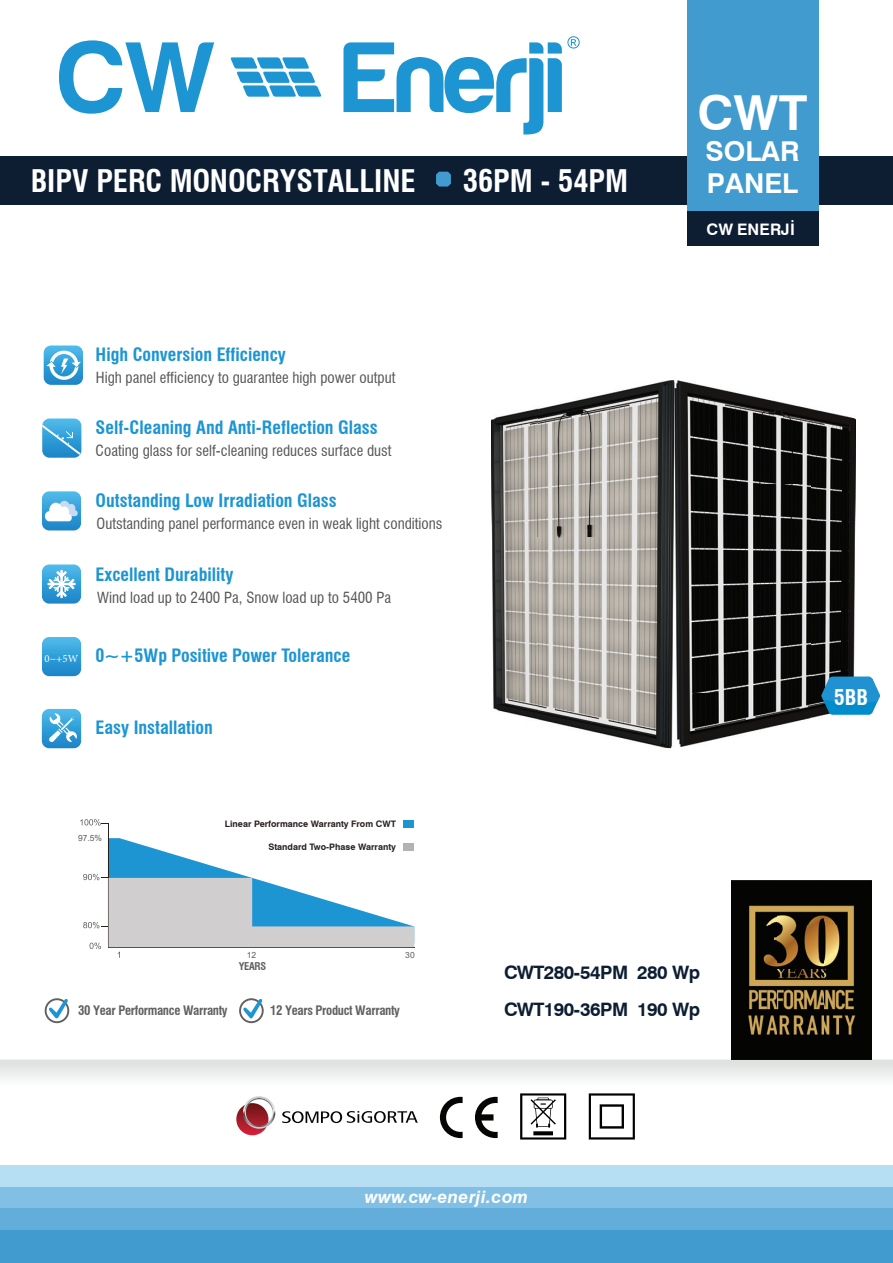
<style>
.page{position:relative;width:893px;height:1263px;background:#fff}
.page>*{position:absolute;margin:0;border:0;box-sizing:border-box;transform-origin:0 0}
.t1{font:700 48.3px "Swiss 721 BT";color:#fff}
.t2{font:700 condensed 30.45px "Swiss 721 BT";color:#fff}
.t3{font:700 27.3px/31.5px "Swiss 721 BT";color:#fff}
.t4{font:700 condensed 21.3px "Swiss 721 BT";color:#fff}
.t5{font:700 18.45px/36.5px "Swiss 721 BT";letter-spacing:-.025em;color:#0d1d32}
.t6{font:700 condensed 18px "Swiss 721 BT";color:#1d95d3}
.t7{font:italic 700 17.25px "Swiss 721 BT";letter-spacing:.01em;color:#fff}
.t8{font:700 15.9px "Swiss 721 BT";letter-spacing:.01em;color:#fff}
.t9{font:condensed 15px "Swiss 721 BT";color:#565555}
.t10{font:700 condensed 12.75px "Swiss 721 BT";letter-spacing:-.025em;color:#626162}
.t11{font:700 condensed 10.5px "Swiss 721 BT";letter-spacing:-.025em;color:#626162}
.t12{font:700 9px "Swiss 721 BT";color:#26201e}
.t13{font:8.55px "Arial";color:#5e5b5d}
.s1{font-family:"Minion Pro";font-weight:400;font-stretch:normal;font-size:10.8px;color:#fff}
</style>
<div class="page">
<div style="left:0;top:156px;width:893px;height:49px;background:#0d1d32"></div>
<div style="left:687px;top:0;width:131px;height:245px;background:#419bcf"></div>
<div style="left:687px;top:211px;width:131px;height:34px;background:#0d1d32"></div>
<svg style="left:59px;top:36px;width:521px;height:98px"></svg>
<div style="left:0;top:1229px;width:893px;height:34px;background:#419bcf"></div>
<div style="left:0;top:1208px;width:893px;height:21px;background:#62adda"></div>
<div style="left:0;top:1186px;width:893px;height:22px;background:#81c0e4"></div>
<div style="left:0;top:1165px;width:893px;height:21px;background:#b6dff4"></div>
<img style="left:0;top:1059px;width:893px;height:20px">
<svg style="left:436px;top:172px;width:15px;height:15px"></svg>
<img style="left:674px;top:380px;width:182px;height:366px">
<img style="left:491px;top:380px;width:183px;height:368px">
<svg style="left:821px;top:677px;width:59px;height:38px;background:#2991c6"></svg>
<hr style="left:108px;top:823px;width:1px;height:125px;background:#26211d">
<svg style="left:80px;top:819px;width:28px;height:6px"></svg>
<div style="left:403px;top:820px;width:11px;height:7px;background:#1d95d3"></div>
<svg style="left:83px;top:838px;width:331px;height:120px"></svg>
<svg style="left:45px;top:998px;width:24px;height:25px"></svg>
<svg style="left:239px;top:998px;width:25px;height:25px"></svg>
<svg style="left:44px;top:345px;width:39px;height:40px"></svg>
<svg style="left:42px;top:418px;width:39px;height:40px;background:#4cabdd"></svg>
<svg style="left:42px;top:564px;width:39px;height:40px"></svg>
<svg style="left:42px;top:637px;width:39px;height:39px;background:#38a1d9"></svg>
<svg style="left:42px;top:709px;width:39px;height:39px;background:#58b0df"></svg>
<svg style="left:42px;top:491px;width:39px;height:39px"></svg>
<img style="left:731px;top:880px;width:141px;height:179px">
<svg style="left:589px;top:1093px;width:46px;height:46px"></svg>
<svg style="left:520px;top:1093px;width:46px;height:46px"></svg>
<svg style="left:440px;top:1097px;width:23px;height:41px"></svg>
<svg style="left:475px;top:1097px;width:23px;height:41px"></svg>
<svg style="left:282px;top:1111px;width:136px;height:13px"></svg>
<svg style="left:236px;top:1096px;width:39px;height:39px"></svg>
<h2 class="t2" style="left:31px;top:163px;width:386px">BIPV PERC MONOCRYSTALLINE</h2>
<h2 class="t2" style="left:463px;top:163px;width:167px">36PM - 54PM</h2>
<h1 class="t1" style="left:698px;top:83px;width:111px">CWT</h1>
<h3 class="t3" style="left:705px;top:135px;width:96px">SOLAR<br>PANEL</h3>
<p class="t8" style="left:707px;top:219px;width:90px">CW ENERJİ</p>
<p class="t6" style="left:96px;top:344px;width:192px">High Conversion Efficiency</p>
<p class="t9" style="left:96px;top:369px;width:301px">High panel efficiency to guarantee high power output</p>
<p class="t6" style="left:96px;top:417px;width:284px">Self-Cleaning And Anti-Reflection Glass</p>
<p class="t9" style="left:96px;top:442px;width:297px">Coating glass for self-cleaning reduces surface dust</p>
<p class="t6" style="left:96px;top:490px;width:243px">Outstanding Low Irradiation Glass</p>
<p class="t9" style="left:97px;top:514px;width:347px">Outstanding panel performance even in weak light conditions</p>
<p class="t6" style="left:96px;top:564px;width:139px">Excellent Durability</p>
<p class="t9" style="left:97px;top:588px;width:295px">Wind load up to 2400 Pa, Snow load up to 5400 Pa</p>
<p class="t6" style="left:45px;top:645px;width:307px"><span class="s1">0~+5W</span> 0~+5Wp Positive Power Tolerance</p>
<p class="t6" style="left:96px;top:717px;width:119px">Easy Installation</p>
<p class="t13" style="left:78px;top:832px;width:26px">97.5%</p>
<p class="t12" style="left:225px;top:818px;width:172px">Linear Performance Warranty From CWT</p>
<p class="t12" style="left:268px;top:841px;width:129px">Standard Two-Phase Warranty</p>
<p class="t13" style="left:247px;top:949px;width:11px">12</p>
<p class="t13" style="left:405px;top:949px;width:11px">30</p>
<p class="t11" style="left:239px;top:959px;width:29px">YEARS</p>
<p class="t10" style="left:78px;top:1003px;width:151px">30 Year Performance Warranty</p>
<p class="t10" style="left:270px;top:1003px;width:131px">12 Years Product Warranty</p>
<p class="t5" style="left:504px;top:954px;width:198px">CWT280-54PM 280 Wp<br>CWT190-36PM 190 Wp</p>
<h3 class="t4" style="left:834px;top:684px;width:35px">5BB</h3>
<p class="t7" style="left:365px;top:1184px;width:165px">www.cw-enerji.com</p>
</div>
